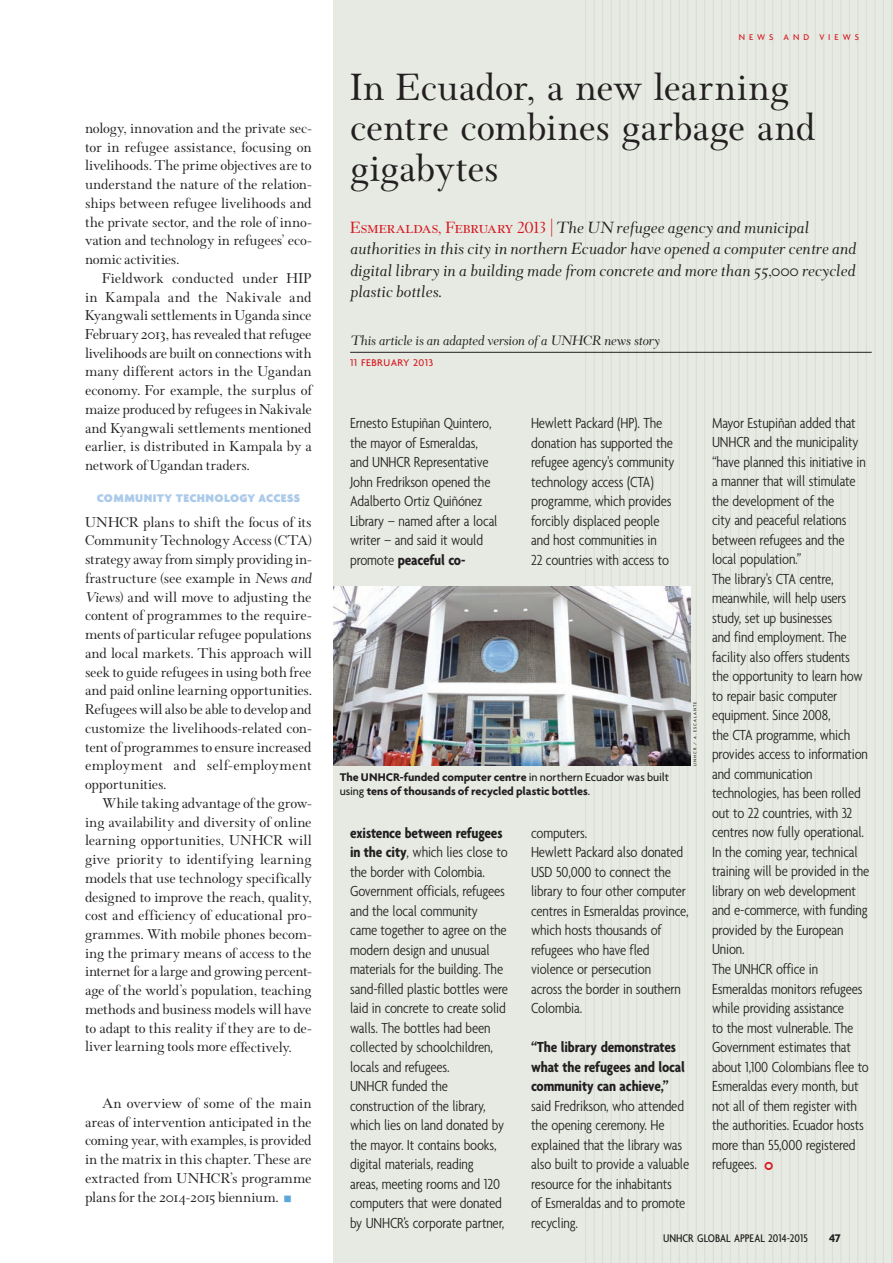
<style>
.page{position:relative;width:893px;height:1263px;background:#fff}
.page>*{position:absolute;margin:0;border:0;box-sizing:border-box;transform-origin:0 0}
.t1{font:42px/40.5px "Wessex";letter-spacing:-.01em;color:#231f20}
.t2{font:italic 18px/21.6px "Wessex";color:#231f20}
.t3{font:300 condensed 15.75px/19.5px "Agenda";letter-spacing:-.01em;color:#231f20}
.t4{font:15.75px/18.8px "Wessex";letter-spacing:-.015em;color:#231f20;text-align:justify}
.t5{font:700 condensed 15.75px/19.5px "Agenda";letter-spacing:-.01em;color:#231f20}
.t6{font:italic 15px "Wessex";letter-spacing:-.015em;color:#231f20}
.t7{font:700 12px/13.5px "Agenda";letter-spacing:-.005em;color:#231f20}
.t8{font:500 condensed 12px "Agenda";color:#231f20}
.t9{font:900 12px "Agenda";letter-spacing:.035em;color:#accbea}
.t10{font:500 10.5px "Agenda";letter-spacing:.04em;color:#d7171f}
.t11{font:500 9px "Agenda";letter-spacing:.44em;color:#d7171f}
.t12{font:500 4.5px "Agenda";letter-spacing:.215em;color:#231f20}
.s1{font-style:italic}
.s2{color:#5da6da}
.s3{font-family:"Wessex Roman Small Caps";font-style:normal;color:#d7171f}
.s4{color:#d7171f}
.s5{font-weight:700}
.s6{font-weight:500}
</style>
<div class="page">
<div style="left:333px;top:0;width:560px;height:1263px;background:#e6eae3"></div>
<hr style="left:892px;top:0;width:1px;height:1263px;background:#d7ded1">
<hr style="left:883px;top:0;width:1px;height:1263px;background:#d7ded1">
<hr style="left:875px;top:0;width:1px;height:1263px;background:#d7ded1">
<hr style="left:866px;top:0;width:1px;height:1263px;background:#d7ded1">
<hr style="left:858px;top:0;width:1px;height:1263px;background:#d7ded1">
<hr style="left:849px;top:0;width:1px;height:1263px;background:#d7ded1">
<hr style="left:841px;top:0;width:1px;height:1263px;background:#d7ded1">
<hr style="left:832px;top:0;width:1px;height:1263px;background:#d7ded1">
<hr style="left:824px;top:0;width:1px;height:1263px;background:#d7ded1">
<hr style="left:815px;top:0;width:1px;height:1263px;background:#d7ded1">
<hr style="left:806px;top:0;width:1px;height:1263px;background:#d7ded1">
<hr style="left:798px;top:0;width:1px;height:1263px;background:#d7ded1">
<hr style="left:789px;top:0;width:1px;height:1263px;background:#d7ded1">
<hr style="left:781px;top:0;width:1px;height:1263px;background:#d7ded1">
<hr style="left:772px;top:0;width:1px;height:1263px;background:#d7ded1">
<hr style="left:764px;top:0;width:1px;height:1263px;background:#d7ded1">
<hr style="left:755px;top:0;width:1px;height:1263px;background:#d7ded1">
<hr style="left:747px;top:0;width:1px;height:1263px;background:#d7ded1">
<hr style="left:738px;top:0;width:1px;height:1263px;background:#d7ded1">
<hr style="left:730px;top:0;width:1px;height:1263px;background:#d7ded1">
<hr style="left:721px;top:0;width:1px;height:1263px;background:#d7ded1">
<hr style="left:713px;top:0;width:1px;height:1263px;background:#d7ded1">
<hr style="left:704px;top:0;width:1px;height:1263px;background:#d7ded1">
<hr style="left:696px;top:0;width:1px;height:1263px;background:#d7ded1">
<hr style="left:687px;top:0;width:1px;height:1263px;background:#d7ded1">
<hr style="left:679px;top:0;width:1px;height:1263px;background:#d7ded1">
<hr style="left:670px;top:0;width:1px;height:1263px;background:#d7ded1">
<hr style="left:662px;top:0;width:1px;height:1263px;background:#d7ded1">
<hr style="left:653px;top:0;width:1px;height:1263px;background:#d7ded1">
<hr style="left:645px;top:0;width:1px;height:1263px;background:#d7ded1">
<hr style="left:636px;top:0;width:1px;height:1263px;background:#d7ded1">
<hr style="left:628px;top:0;width:1px;height:1263px;background:#d7ded1">
<hr style="left:619px;top:0;width:1px;height:1263px;background:#d7ded1">
<hr style="left:611px;top:0;width:1px;height:1263px;background:#d7ded1">
<hr style="left:602px;top:0;width:1px;height:1263px;background:#d7ded1">
<hr style="left:594px;top:0;width:1px;height:1263px;background:#d7ded1">
<hr style="left:585px;top:0;width:1px;height:1263px;background:#d7ded1">
<img style="left:333px;top:586px;width:358px;height:179px">
<hr style="left:350px;top:352px;width:522px;height:1px;background:#231f20">
<p class="t4" style="left:85px;top:119px;width:228px">nology, innovation and the private sec&shy;tor in refugee assistance, focusing on livelihoods. The prime objectives are to understand the nature of the relation&shy;ships between refugee livelihoods and the private sector, and the role of inno&shy;vation and technology in refugees’ eco&shy;nomic activities.</p>
<p class="t4" style="left:85px;top:269px;width:228px;text-indent:17px">Fieldwork conducted under HIP in Kampala and the Nakivale and Kyangwali settlements in Uganda since February 2013, has revealed that refugee livelihoods are built on connections with many different actors in the Ugandan economy. For example, the surplus of maize produced by refugees in Nakivale and Kyangwali settlements mentioned earlier, is distributed in Kampala by a network of Ugandan traders.</p>
<p class="t9" style="left:97px;top:491px;width:205px">COMMUNITY TECHNOLOGY ACCESS</p>
<p class="t4" style="left:85px;top:513px;width:228px">UNHCR plans to shift the focus of its Community Technology Access (CTA) strategy away from simply providing in&shy;frastructure (see example in <span class="s1">News and Views</span>) and will move to adjusting the content of programmes to the require&shy;ments of particular refugee populations and local markets. This approach will seek to guide refugees in using both free and paid online learning opportunities.<br>Refugees will also be able to develop and customize the livelihoods-related con&shy;tent of programmes to ensure increased employment and self-employment opportunities.</p>
<p class="t4" style="left:85px;top:794px;width:228px;text-indent:17px">While taking advantage of the grow&shy;ing availability and diversity of online learning opportunities, UNHCR will give priority to identifying learning models that use technology specifically designed to improve the reach, quality, cost and efficiency of educational pro&shy;grammes. With mobile phones becom&shy;ing the primary means of access to the internet for a large and growing percent&shy;age of the world’s population, teaching methods and business models will have to adapt to this reality if they are to de&shy;liver learning tools more effectively.</p>
<p class="t4" style="left:85px;top:1094px;width:228px;text-indent:17px">An overview of some of the main areas of intervention anticipated in the coming year, with examples, is provided in the matrix in this chapter. These are extracted from UNHCR’s programme plans for the 2014-2015 biennium. <span class="s2">■</span></p>
<p class="t11" style="left:739px;top:31px;width:122px">NEWS AND VIEWS</p>
<h1 class="t1" style="left:350px;top:67px;width:467px">In Ecuador, a new learning centre combines garbage and gigabytes</h1>
<p class="t2" style="left:350px;top:216px;width:507px"><span class="s3">Esmeraldas, February 2013</span> <span class="s4">|</span> The UN refugee agency and municipal authorities in this city in northern Ecuador have opened a computer centre and digital library in a building made from concrete and more than 55,000 recycled plastic bottles.</p>
<p class="t6" style="left:350px;top:333px;width:311px">This article is an adapted version of a UNHCR news story</p>
<p class="t10" style="left:350px;top:356px;width:85px">11 FEBRUARY 2013</p>
<p class="t3" style="left:350px;top:413px;width:149px">Ernesto Estupiñan Quintero, the mayor of Esmeraldas, and UNHCR Representative<br>John Fredrikson opened the<br>Adalberto Ortiz Quiñónez<br>Library – named after a local writer – and said it would promote <span class="s5">peaceful co-</span></p>
<p class="t3" style="left:531px;top:413px;width:145px">Hewlett Packard (HP). The donation has supported the refugee agency's community technology access (CTA) programme, which provides forcibly displaced people and host communities in<br>22 countries with access to</p>
<p class="t7" style="left:340px;top:770px;width:331px">The UNHCR-funded computer centre <span class="s6">in northern Ecuador was built using</span> tens of thousands of recycled plastic bottles<span class="s6">.</span></p>
<p class="t12" style="left:692px;top:766px;width:65px;rotate:-90deg">UNHCR / A. ESCALANTE</p>
<p class="t3" style="left:350px;top:822px;width:159px"><span class="s5">existence between refugees in the city</span>, which lies close to the border with Colombia.<br>Government officials, refugees and the local community came together to agree on the modern design and unusual materials for the building. The sand-filled plastic bottles were laid in concrete to create solid walls. The bottles had been collected by schoolchildren, locals and refugees.<br>UNHCR funded the construction of the library, which lies on land donated by the mayor. It contains books, digital materials, reading<br>areas, meeting rooms and 120 computers that were donated by UNHCR’s corporate partner,</p>
<p class="t3" style="left:531px;top:822px;width:159px">computers.<br>Hewlett Packard also donated<br>USD 50,000 to connect the library to four other computer centres in Esmeraldas province, which hosts thousands of refugees who have fled violence or persecution<br>across the border in southern<br>Colombia.</p>
<p class="t5" style="left:531px;top:1037px;width:156px">“The library demonstrates what the refugees and local community can achieve,”</p>
<p class="t3" style="left:531px;top:1095px;width:160px">said Fredrikson, who attended the opening ceremony. He explained that the library was also built to provide a valuable resource for the inhabitants<br>of Esmeraldas and to promote recycling.</p>
<p class="t3" style="left:712px;top:413px;width:159px">Mayor Estupiñan added that<br>UNHCR and the municipality “have planned this initiative in a manner that will stimulate the development of the<br>city and peaceful relations between refugees and the local population.”<br>The library's CTA centre, meanwhile, will help users study, set up businesses<br>and find employment. The facility also offers students the opportunity to learn how to repair basic computer equipment. Since 2008,<br>the CTA programme, which provides access to information and communication technologies, has been rolled out to 22 countries, with 32 centres now fully operational.<br>In the coming year, technical training will be provided in the library on web development and e-commerce, with funding provided by the European<br>Union.<br>The UNHCR office in<br>Esmeraldas monitors refugees while providing assistance<br>to the most vulnerable. The<br>Government estimates that about 1,100 Colombians flee to<br>Esmeraldas every month, but not all of them register with the authorities. Ecuador hosts more than 55,000 registered refugees.</p>
<p class="t8" style="left:663px;top:1231px;width:146px">UNHCR GLOBAL APPEAL 2014-2015</p>
<p class="t7" style="left:829px;top:1231px;width:13px">47</p>
</div>
